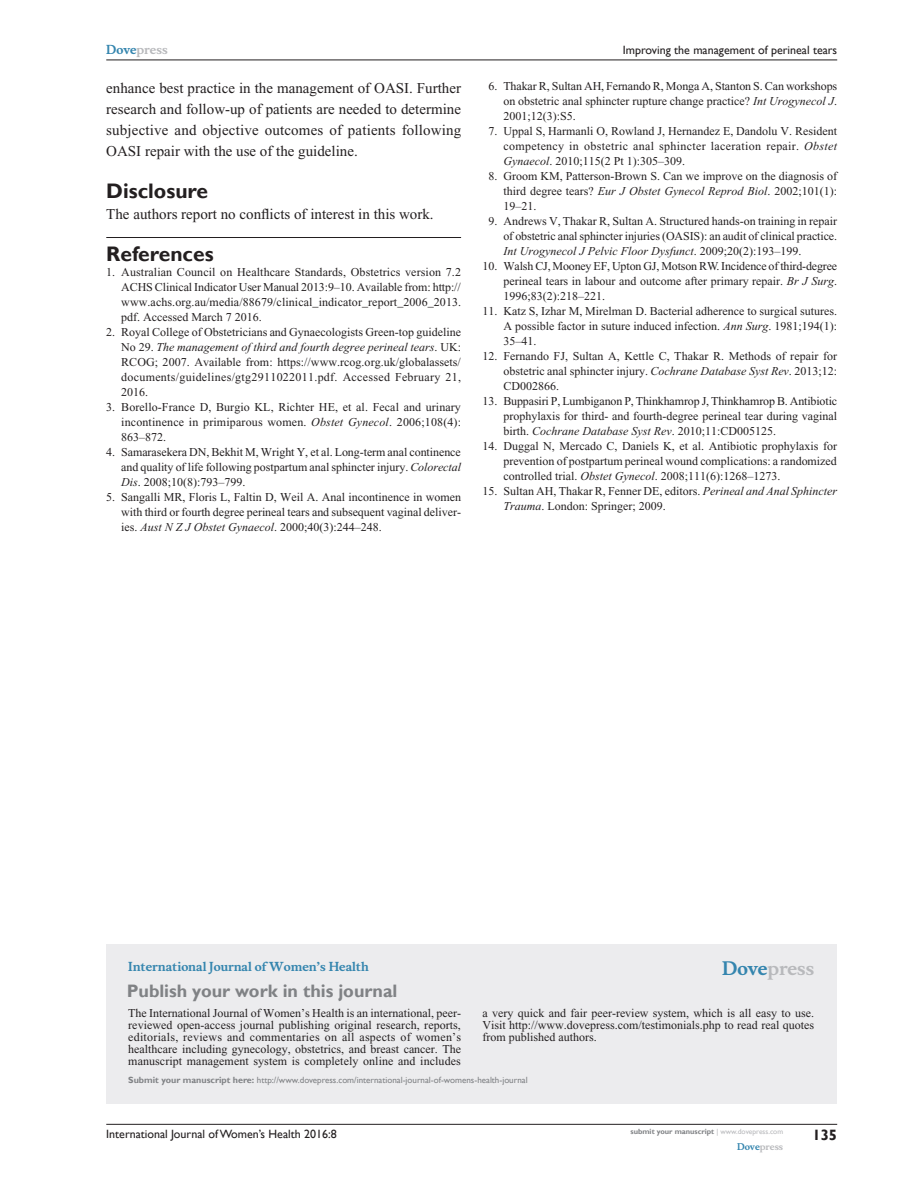
<style>
.page{position:relative;width:918px;height:1188px;background:#fff}
.page>*{position:absolute;margin:0;border:0;box-sizing:border-box;transform-origin:0 0}
.RefH{font:700 21px "Gill Sans";color:#231f20}
.PromBx-H1{font:700 18px "Gill Sans";color:#808285}
.PromBx-Brand{font:700 18px "Musee";color:#b8b9bc}
.TxF{font:15px/21px "Times New Roman";color:#231f20;text-align:justify}
.t1{font:700 15px "Gill Sans";color:#231f20}
.RefNL2{font:12px/15px "Times New Roman";color:#231f20;text-align:justify}
.RefNL1{font:12px/15px "Times New Roman";color:#231f20;text-align:justify}
.PromBx-Tx{font:12px/12px "Times New Roman";letter-spacing:.005em;color:#231f20;text-align:justify}
.t2{font:12px "Gill Sans";color:#231f20}
.PromBx-JrnlName{font:700 12px "Musee";color:#3485ae}
.t3{font:700 12px "Musee";color:#b8b9bc}
.PromBx-SubmitMssWebA{font:9px "Gill Sans";color:#808285}
.t4{font:700 9px "Musee";color:#b8b9bc}
.t5{font:700 7.5px "Gill Sans";color:#808285}
.s1{color:#3485ae}
.s2{font-style:italic}
.s3{font-weight:700}
.s4{font-weight:400;color:#b8b9bc}
</style>
<div class="page">
<div style="left:106px;top:944px;width:731px;height:159px;background:#ececee"></div>
<hr style="left:106px;top:1124px;width:731px;height:1px;background:#231f20">
<hr style="left:106px;top:60px;width:731px;height:1px;background:#231f20">
<hr style="left:106px;top:237px;width:355px;height:1px;background:#231f20">
<p class="t3" style="left:106px;top:43px;width:63px"><span class="s1">Dove</span>press</p>
<p class="TxF" style="left:106px;top:77px;width:357px">enhance best practice in the management of OASI. Further research and follow-up of patients are needed to determine subjective and objective outcomes of patients following OASI repair with the use of the guideline.</p>
<h1 class="RefH" style="left:106px;top:178px;width:103px">Disclosure</h1>
<p class="TxF" style="left:106px;top:203px;width:329px">The authors report no conflicts of interest in this work.</p>
<p class="RefH" style="left:106px;top:241px;width:109px">References</p>
<p class="RefNL1" style="left:121px;top:264px;width:341px;text-indent:-15px">1. Australian Council on Healthcare Standards, Obstetrics version 7.2<br>ACHS Clinical Indicator User Manual 2013:9–10. Available from: http:// www.achs.org.au/media/88679/clinical_indicator_report_2006_2013. pdf. Accessed March 7 2016.</p>
<p class="RefNL1" style="left:121px;top:324px;width:341px;text-indent:-15px">2. Royal College of Obstetricians and Gynaecologists Green-top guideline No 29. <span class="s2">The management of third and fourth degree perineal tears</span>. UK:<br>RCOG; 2007. Available from: https://www.rcog.org.uk/globalassets/ documents/guidelines/gtg2911022011.pdf. Accessed February 21, 2016.</p>
<p class="RefNL1" style="left:121px;top:399px;width:341px;text-indent:-15px">3. Borello-France D, Burgio KL, Richter HE, et al. Fecal and urinary incontinence in primiparous women. <span class="s2">Obstet Gynecol</span>. 2006;108(4):<br>863–872.</p>
<p class="RefNL1" style="left:121px;top:444px;width:341px;text-indent:-15px">4. Samarasekera DN, Bekhit M, Wright Y, et al. Long-term anal continence and quality of life following postpartum anal sphincter injury. <span class="s2">Colorectal Dis</span>. 2008;10(8):793–799.</p>
<p class="RefNL1" style="left:121px;top:489px;width:341px;text-indent:-15px">5. Sangalli MR, Floris L, Faltin D, Weil A. Anal incontinence in women with third or fourth degree perineal tears and subsequent vaginal deliver&shy;ies. <span class="s2">Aust N Z J Obstet Gynaecol</span>. 2000;40(3):244–248.</p>
<p class="t2" style="left:623px;top:43px;width:216px">Improving the management of perineal tears</p>
<p class="RefNL2" style="left:503px;top:79px;width:335px;text-indent:-15px">6. Thakar R, Sultan AH, Fernando R, Monga A, Stanton S. Can workshops on obstetric anal sphincter rupture change practice? <span class="s2">Int Urogynecol J</span>.<br>2001;12(3):S5.</p>
<p class="RefNL2" style="left:503px;top:124px;width:335px;text-indent:-15px">7. Uppal S, Harmanli O, Rowland J, Hernandez E, Dandolu V. Resident competency in obstetric anal sphincter laceration repair. <span class="s2">Obstet Gynaecol</span>. 2010;115(2 Pt 1):305–309.</p>
<p class="RefNL2" style="left:503px;top:169px;width:335px;text-indent:-15px">8. Groom KM, Patterson-Brown S. Can we improve on the diagnosis of third degree tears? <span class="s2">Eur J Obstet Gynecol Reprod Biol</span>. 2002;101(1):<br>19–21.</p>
<p class="RefNL2" style="left:503px;top:214px;width:335px;text-indent:-15px">9. Andrews V, Thakar R, Sultan A. Structured hands-on training in repair of obstetric anal sphincter injuries (OASIS): an audit of clinical practice.<br><span class="s2">Int Urogynecol J Pelvic Floor Dysfunct</span>. 2009;20(2):193–199.</p>
<p class="RefNL2" style="left:503px;top:259px;width:335px;text-indent:-21px">10. Walsh CJ, Mooney EF, Upton GJ, Motson RW. Incidence of third-degree perineal tears in labour and outcome after primary repair. <span class="s2">Br J Surg</span>.<br>1996;83(2):218–221.</p>
<p class="RefNL2" style="left:503px;top:304px;width:335px;text-indent:-21px">11. Katz S, Izhar M, Mirelman D. Bacterial adherence to surgical sutures.<br>A possible factor in suture induced infection. <span class="s2">Ann Surg</span>. 1981;194(1):<br>35–41.</p>
<p class="RefNL2" style="left:503px;top:349px;width:335px;text-indent:-21px">12. Fernando FJ, Sultan A, Kettle C, Thakar R. Methods of repair for obstetric anal sphincter injury. <span class="s2">Cochrane Database Syst Rev</span>. 2013;12:<br>CD002866.</p>
<p class="RefNL2" style="left:503px;top:394px;width:335px;text-indent:-21px">13. Buppasiri P, Lumbiganon P, Thinkhamrop J, Thinkhamrop B. Antibiotic prophylaxis for third- and fourth-degree perineal tear during vaginal birth. <span class="s2">Cochrane Database Syst Rev</span>. 2010;11:CD005125.</p>
<p class="RefNL2" style="left:503px;top:439px;width:335px;text-indent:-21px">14. Duggal N, Mercado C, Daniels K, et al. Antibiotic prophylaxis for prevention of postpartum perineal wound complications: a randomized controlled trial. <span class="s2">Obstet Gynecol</span>. 2008;111(6):1268–1273.</p>
<p class="RefNL2" style="left:503px;top:484px;width:335px;text-indent:-21px">15. Sultan AH, Thakar R, Fenner DE, editors. <span class="s2">Perineal and Anal Sphincter<br>Trauma</span>. London: Springer; 2009.</p>
<p class="PromBx-JrnlName" style="left:128px;top:959px;width:242px">International Journal of Women’s Health</p>
<p class="PromBx-H1" style="left:127px;top:980px;width:272px">Publish your work in this journal</p>
<p class="PromBx-Brand" style="left:722px;top:958px;width:94px"><span class="s1">Dove</span>press</p>
<p class="PromBx-Tx" style="left:128px;top:1007px;width:334px">The International Journal of Women’s Health is an international, peer&shy;reviewed open-access journal publishing original research, reports, editorials, reviews and commentaries on all aspects of women’s healthcare including gynecology, obstetrics, and breast cancer. The manuscript management system is completely online and includes</p>
<p class="PromBx-Tx" style="left:482px;top:1007px;width:333px">a very quick and fair peer-review system, which is all easy to use.<br>Visit http://www.dovepress.com/testimonials.php to read real quotes from published authors.</p>
<p class="PromBx-SubmitMssWebA" style="left:128px;top:1075px;width:401px"><span class="s3">Submit your manuscript here:</span> http://www.dovepress.com/international-journal-of-womens-health-journal</p>
<p class="t2" style="left:106px;top:1127px;width:232px">International Journal of Women’s Health 2016:8</p>
<p class="t5" style="left:631px;top:1127px;width:154px">submit your manuscript <span class="s4">| www.dovepress.com</span></p>
<p class="t4" style="left:737px;top:1141px;width:48px"><span class="s1">Dove</span>press</p>
<p class="t1" style="left:812px;top:1126px;width:26px">135</p>
</div>
